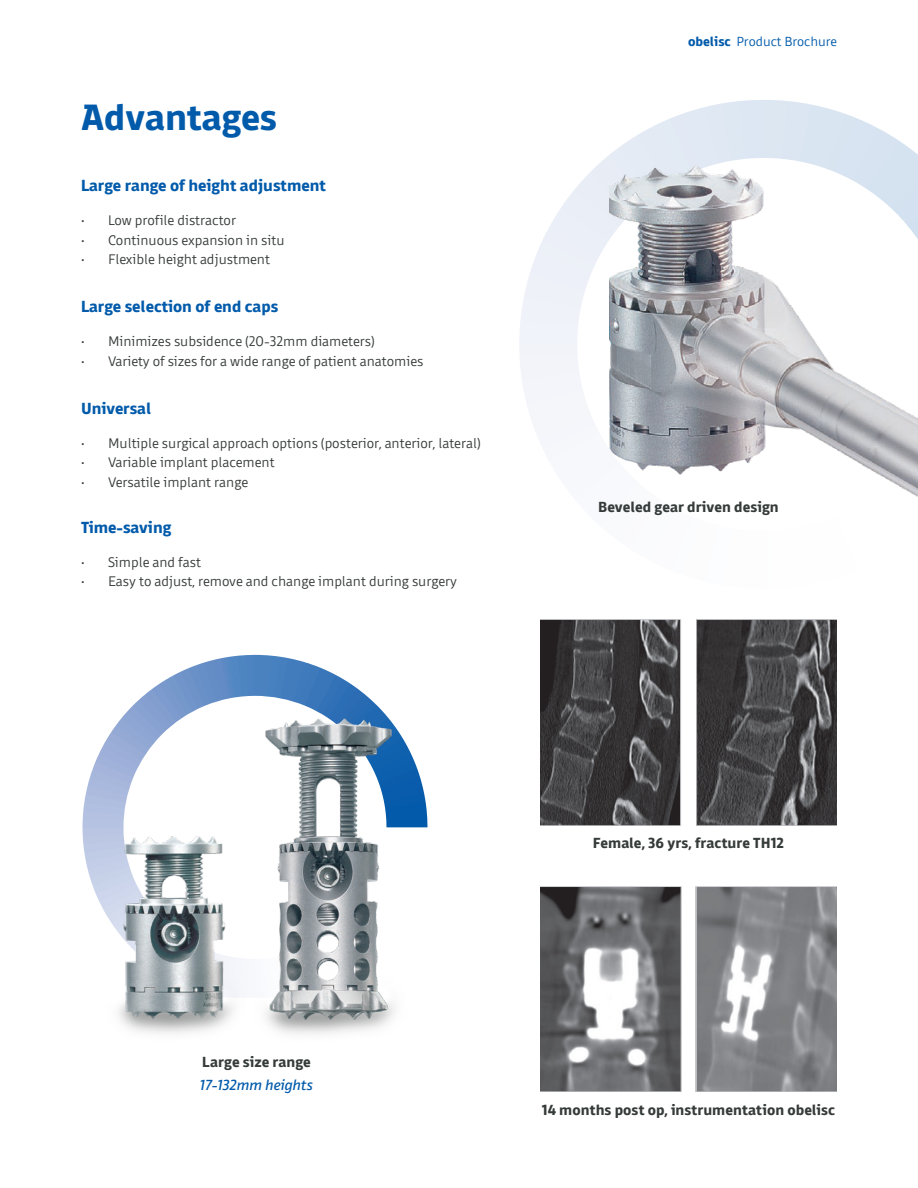
<style>
.page{position:relative;width:918px;height:1188px;background:#fff}
.page>*{position:absolute;margin:0;border:0;box-sizing:border-box;transform-origin:0 0}
.t1{font:700 37.5px "Domotika Pro";color:#015aaa}
.t2{font:700 16.5px "Domotika Pro";color:#015aaa}
.t3{font:700 15px "Domotika Pro";letter-spacing:.005em;color:#353b39}
.t4{font:italic 15px "Domotika Pro";letter-spacing:-.005em;color:#015aaa}
.t5{font:300 14.25px "Domotika Pro";color:#353b39}
.t6{font:300 13.5px "Domotika Pro";color:#015aaa}
.s1{font-weight:700}
</style>
<div class="page">
<svg style="left:82px;top:655px;width:346px;height:255px"></svg>
<svg style="left:519px;top:100px;width:399px;height:338px"></svg>
<img style="left:609px;top:165px;width:309px;height:332px">
<img style="left:104px;top:718px;width:305px;height:316px">
<img style="left:540px;top:620px;width:297px;height:205px">
<img style="left:540px;top:886px;width:297px;height:205px">
<h1 class="t1" style="left:81px;top:87px;width:198px">Advantages</h1>
<p class="t2" style="left:81px;top:172px;width:246px">Large range of height adjustment</p>
<p class="t5" style="left:81px;top:210px;width:157px">• Low profile distractor</p>
<p class="t5" style="left:81px;top:229px;width:205px">• Continuous expansion in situ</p>
<p class="t5" style="left:81px;top:249px;width:191px">• Flexible height adjustment</p>
<p class="t2" style="left:81px;top:294px;width:199px">Large selection of end caps</p>
<p class="t5" style="left:81px;top:331px;width:295px">• Minimizes subsidence (20-32mm diameters)</p>
<p class="t5" style="left:81px;top:350px;width:344px">• Variety of sizes for a wide range of patient anatomies</p>
<p class="t2" style="left:81px;top:395px;width:72px">Universal</p>
<p class="t5" style="left:81px;top:432px;width:401px">• Multiple surgical approach options (posterior, anterior, lateral)</p>
<p class="t5" style="left:81px;top:452px;width:195px">• Variable implant placement</p>
<p class="t5" style="left:81px;top:471px;width:169px">• Versatile implant range</p>
<p class="t2" style="left:81px;top:514px;width:92px">Time-saving</p>
<p class="t5" style="left:81px;top:551px;width:122px">• Simple and fast</p>
<p class="t5" style="left:81px;top:571px;width:378px">• Easy to adjust, remove and change implant during surgery</p>
<p class="t6" style="left:688px;top:32px;width:150px"><span class="s1">obelisc</span> Product Brochure</p>
<p class="t3" style="left:598px;top:495px;width:182px">Beveled gear driven design</p>
<p class="t3" style="left:202px;top:1050px;width:110px">Large size range</p>
<p class="t4" style="left:200px;top:1074px;width:114px">17-132mm heights</p>
<p class="t3" style="left:593px;top:831px;width:193px">Female, 36 yrs, fracture TH12</p>
<p class="t3" style="left:542px;top:1098px;width:295px">14 months post op, instrumentation obelisc</p>
</div>
